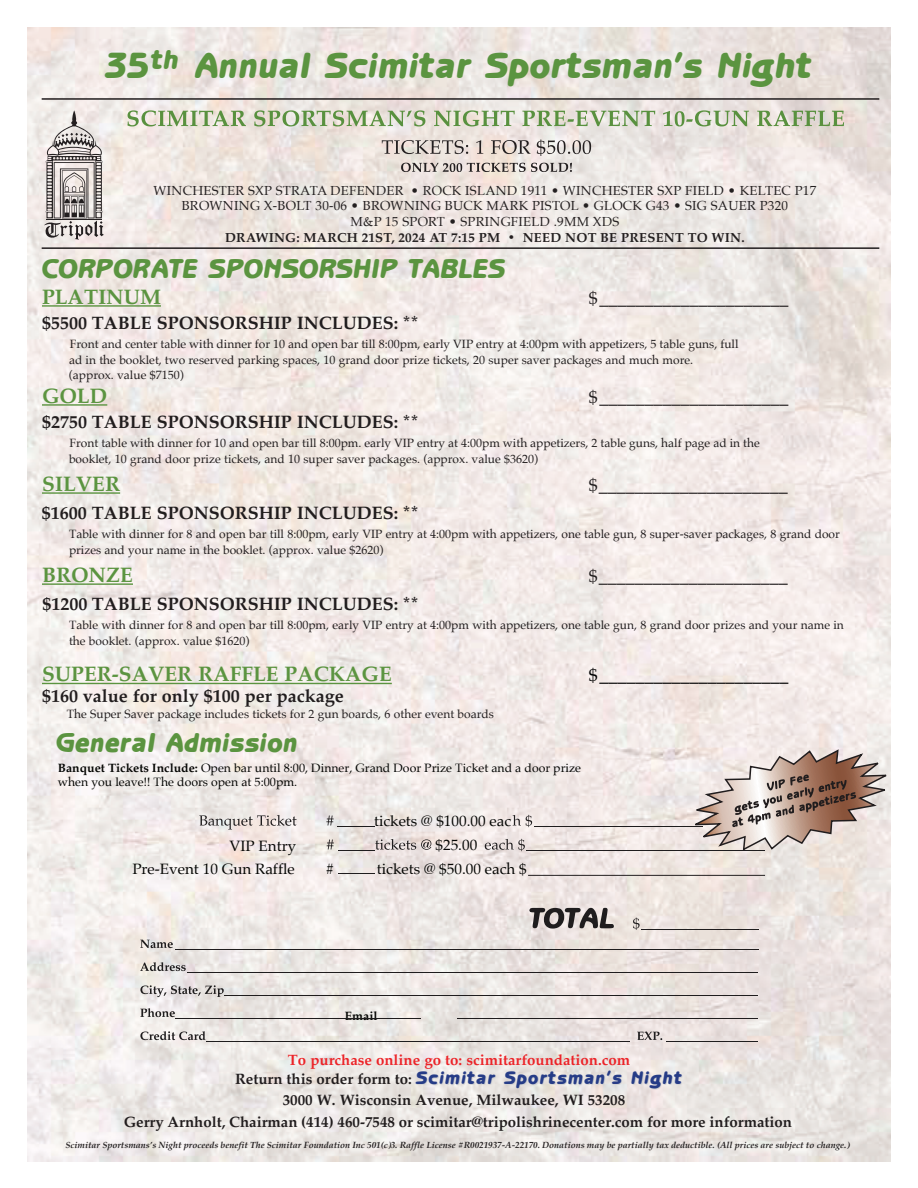
<style>
.page{position:relative;width:918px;height:1188px;background:#fff}
.page>*{position:absolute;margin:0;border:0;box-sizing:border-box;transform-origin:0 0}
.t1{font:36px "Tubular";color:#5b9440}
.t2{font:27px "Tubular";color:#5b9440}
.t3{font:700 21px "Palatino";color:#5b9440}
.t4{font:700 18px "Palatino";color:#211d1e}
.t5{font:18px "Palatino";color:#211d1e}
.t6{font:18px "Tubular";letter-spacing:.05em;color:#263c87}
.t7{font:18px "Palatino";color:#000}
.t8{font:700 15px "Palatino";color:#211d1e}
.t9{font:15px "Palatino";color:#040503}
.t10{font:700 15px "Palatino";color:#ec2328}
.t11{font:13.2px/15.8px "Palatino";letter-spacing:.02em;color:#231f20;text-align:center}
.t12{font:700 13.2px "Palatino";letter-spacing:.02em;color:#231f20}
.t13{font:12.15px/14.5px "Palatino";color:#040503}
.t14{font:700 12.15px "Palatino";color:#040503}
.t15{font:12px/15.9px "Palatino";color:#211d1e}
.t16{font:italic 700 9px "Palatino";color:#211d1e}
.s1{font-weight:700}
.s2{font-family:"Palatino";font-weight:700;font-size:15px;color:#211d1e}
</style>
<div class="page">
<img style="left:27px;top:28px;width:864px;height:1134px">
<hr style="left:42px;top:247px;width:837px;height:2px;background:#211d1e">
<hr style="left:42px;top:98px;width:837px;height:2px;background:#211d1e">
<svg style="left:529px;top:908px;width:85px;height:21px"></svg>
<svg style="left:633px;top:918px;width:126px;height:12px"></svg>
<svg style="left:140px;top:940px;width:618px;height:10px"></svg>
<svg style="left:140px;top:962px;width:618px;height:11px"></svg>
<svg style="left:140px;top:985px;width:618px;height:12px"></svg>
<svg style="left:140px;top:1008px;width:281px;height:11px"></svg>
<svg style="left:458px;top:1018px;width:300px;height:1px"></svg>
<svg style="left:140px;top:1031px;width:489px;height:11px"></svg>
<svg style="left:637px;top:1031px;width:121px;height:11px"></svg>
<hr style="left:42px;top:305px;width:119px;height:2px;background:#5b9440">
<hr style="left:42px;top:404px;width:65px;height:2px;background:#5b9440">
<hr style="left:42px;top:492px;width:78px;height:2px;background:#5b9440">
<hr style="left:42px;top:583px;width:91px;height:2px;background:#5b9440">
<hr style="left:42px;top:683px;width:350px;height:1px;background:#5b9440">
<svg style="left:44px;top:110px;width:60px;height:130px"></svg>
<svg style="left:673px;top:737px;width:5px;height:3px"></svg>
<svg style="left:127px;top:110px;width:717px;height:16px"></svg>
<svg style="left:401px;top:163px;width:171px;height:9px"></svg>
<svg style="left:382px;top:139px;width:209px;height:17px"></svg>
<svg style="left:199px;top:815px;width:98px;height:15px"></svg>
<svg style="left:326px;top:816px;width:49px;height:12px"></svg>
<svg style="left:327px;top:839px;width:104px;height:13px"></svg>
<svg style="left:485px;top:748px;width:406px;height:104px"></svg>
<hr style="left:696px;top:851px;width:68px;height:1px;background:#1f1d1e">
<hr style="left:528px;top:875px;width:237px;height:1px;background:#231f20">
<hr style="left:338px;top:873px;width:36px;height:1px;background:#1f1d1e">
<h1 class="t1" style="left:104px;top:45px;width:709px">35<sup>th</sup> Annual Scimitar Sportsman’s Night</h1>
<p class="t11" style="left:154px;top:182px;width:664px">WINCHESTER SXP STRATA DEFENDER • ROCK ISLAND 1911 • WINCHESTER SXP FIELD • KELTEC P17<br>BROWNING X-BOLT 30-06 • BROWNING BUCK MARK PISTOL • GLOCK G43 • SIG SAUER P320<br>M&amp;P 15 SPORT • SPRINGFIELD .9MM XDS</p>
<p class="t12" style="left:225px;top:226px;width:521px">DRAWING: MARCH 21ST, 2024 AT 7:15 PM • NEED NOT BE PRESENT TO WIN.</p>
<h2 class="t2" style="left:42px;top:253px;width:465px">CORPORATE SPONSORSHIP TABLES</h2>
<h3 class="t3" style="left:42px;top:279px;width:121px">PLATINUM</h3>
<h3 class="t5" style="left:589px;top:283px;width:201px">$_____________________</h3>
<h3 class="t4" style="left:42px;top:307px;width:379px">$5500 TABLE SPONSORSHIP INCLUDES: **</h3>
<p class="t15" style="left:69px;top:352px;width:626px">ad in the booklet, two reserved parking spaces, 10 grand door prize tickets, 20 super saver packages and much more. (approx. value $7150)</p>
<h3 class="t3" style="left:42px;top:378px;width:67px">GOLD</h3>
<h3 class="t5" style="left:589px;top:382px;width:201px">$_____________________</h3>
<h3 class="t4" style="left:42px;top:406px;width:379px">$2750 TABLE SPONSORSHIP INCLUDES: **</h3>
<p class="t15" style="left:69px;top:451px;width:471px">booklet, 10 grand door prize tickets, and 10 super saver packages. (approx. value $3620)</p>
<h3 class="t3" style="left:42px;top:466px;width:80px">SILVER</h3>
<h3 class="t5" style="left:589px;top:470px;width:200px">$_____________________</h3>
<h3 class="t4" style="left:42px;top:498px;width:379px">$1600 TABLE SPONSORSHIP INCLUDES: **</h3>
<p class="t15" style="left:69px;top:526px;width:772px">Table with dinner for 8 and open bar till 8:00pm, early VIP entry at 4:00pm with appetizers, one table gun, 8 super-saver packages, 8 grand door prizes and your name in the booklet. (approx. value $2620)</p>
<h3 class="t3" style="left:42px;top:557px;width:92px">BRONZE</h3>
<h3 class="t5" style="left:589px;top:561px;width:200px">$_____________________</h3>
<h3 class="t4" style="left:42px;top:589px;width:378px">$1200 TABLE SPONSORSHIP INCLUDES: **</h3>
<p class="t15" style="left:69px;top:617px;width:776px">Table with dinner for 8 and open bar till 8:00pm, early VIP entry at 4:00pm with appetizers, one table gun, 8 grand door prizes and your name in the booklet. (approx. value $1620)</p>
<h3 class="t3" style="left:42px;top:656px;width:351px">SUPER-SAVER RAFFLE PACKAGE</h3>
<h3 class="t7" style="left:589px;top:660px;width:201px">$_____________________</h3>
<h3 class="t4" style="left:42px;top:680px;width:303px">$160 value for only $100 per package</h3>
<p class="t15" style="left:67px;top:706px;width:429px">The Super Saver package includes tickets for 2 gun boards, 6 other event boards</p>
<p class="t15" style="left:70px;top:336px;width:670px">Front and center table with dinner for 10 and open bar till 8:00pm, early VIP entry at 4:00pm with appetizers, 5 table guns, full</p>
<p class="t15" style="left:70px;top:435px;width:692px">Front table with dinner for 10 and open bar till 8:00pm. early VIP entry at 4:00pm with appetizers, 2 table guns, half page ad in the</p>
<h2 class="t2" style="left:56px;top:727px;width:244px">General Admission</h2>
<p class="t13" style="left:58px;top:760px;width:525px"><span class="s1">Banquet Tickets Include:</span> Open bar until 8:00, Dinner, Grand Door Prize Ticket and a door prize when you leave!! The doors open at 5:00pm.</p>
<p class="t9" style="left:374px;top:808px;width:139px">tickets @ $100.00 eac</p>
<p class="t9" style="left:229px;top:834px;width:68px">VIP Entry</p>
<p class="t9" style="left:435px;top:832px;width:43px">$25.00</p>
<p class="t9" style="left:326px;top:856px;width:11px">#</p>
<p class="t9" style="left:377px;top:856px;width:151px">tickets @ $50.00 each $</p>
<p class="t9" style="left:132px;top:857px;width:164px">Pre-Event 10 Gun Raffle</p>
<p class="t14" style="left:345px;top:1005px;width:34px">Email</p>
<p class="t10" style="left:288px;top:1047px;width:344px">To purchase online go to: scimitarfoundation.com</p>
<h3 class="t6" style="left:235px;top:1068px;width:449px"><span class="s2">Return this order form to:</span> Scimitar Sportsman’s Night</h3>
<p class="t8" style="left:283px;top:1087px;width:344px">3000 W. Wisconsin Avenue, Milwaukee, WI 53208</p>
<p class="t16" style="left:66px;top:1138px;width:785px">Scimitar Sportsmans’s Night proceeds benefit The Scimitar Foundation Inc 501(c)3. Raffle License #R0021937-A-22170. Donations may be partially tax deductible. (All prices are subject to change.)</p>
<p class="t8" style="left:124px;top:1109px;width:670px">Gerry Arnholt, Chairman (414) 460-7548 or scimitar@tripolishrinecenter.com for more information</p>
</div>
